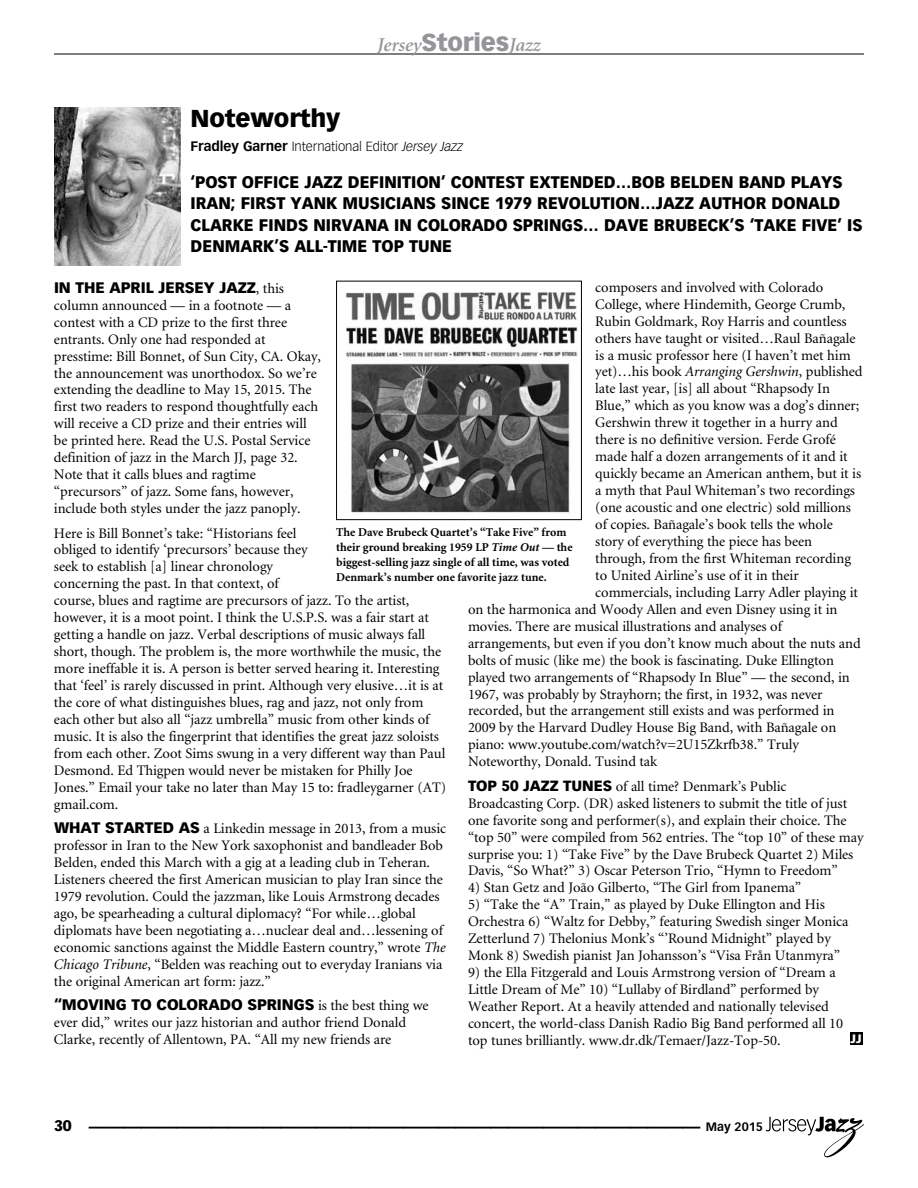
<style>
.page{position:relative;width:918px;height:1188px;background:#fff}
.page>*{position:absolute;margin:0;border:0;box-sizing:border-box;transform-origin:0 0}
.t1{font:700 36px "Vectora LH";color:#000}
.t2{font:900 24px "Vectora LH";color:#000}
.t3{font:italic 600 19.5px "Minion";letter-spacing:-.005em;color:#939598}
.t4{font:900 16.5px/21px "Vectora LH";color:#000;scale:.95 1}
.t5{font:900 15px "Vectora LH";letter-spacing:-.005em;color:#000}
.t6{font:14.55px/17px "Minion";letter-spacing:-.005em;color:#000}
.t7{font:900 14.55px "Vectora LH";color:#000}
.t8{font:300 13.05px "Vectora LH";letter-spacing:-.005em;color:#000}
.t9{font:700 12px/15px "Minion";color:#000}
.t10{font:700 12px "Vectora LH";color:#000}
.t11{font:900 12px "Vectora LH";color:#fff}
.s1{font-family:"Vectora LH";font-weight:900;font-style:normal;font-size:24px}
.s2{font-weight:700;font-size:13.5px}
.s3{font-style:italic}
.s4{font-family:"Vectora LH";font-weight:900}
.s5{font-family:"Vectora LH";font-weight:900;font-size:15px}
</style>
<div class="page">
<hr style="left:54px;top:54px;width:810px;height:1px;background:#000">
<svg style="left:766px;top:1117px;width:98px;height:40px"></svg>
<img style="left:54px;top:108px;width:126px;height:158px">
<div style="left:850px;top:1032px;width:12px;height:13px;background:#000"></div>
<img style="left:346px;top:291px;width:232px;height:222px">
<div style="left:336px;top:281px;width:246px;height:239px;border:1px solid #000"></div>
<h3 class="t3" style="left:377px;top:35px;width:165px">Jersey<span class="s1">Stories</span>Jazz</h3>
<h2 class="t2" style="left:191px;top:104px;width:152px">Noteworthy</h2>
<p class="t8" style="left:191px;top:139px;width:274px"><span class="s2">Fradley Garner</span> International Editor <span class="s3">Jersey Jazz</span></p>
<p class="t4" style="left:191px;top:172px;width:140px">‘POST OFFICE JAZZ</p>
<p class="t4" style="left:348px;top:172px;width:259px">DEFINITION’ CONTEST EXTENDED</p>
<p class="t4" style="left:191px;top:172px;width:688px;text-indent:425px">…BOB BE LDE N BAND PLAYS<br>IRAN; FIRST YANK MUSICIANS SINCE 1979 REVOLUTION…JAZZ</p>
<p class="t4" style="left:699px;top:193px;width:13px">AUTHOR</p>
<p class="t4" style="left:772px;top:193px;width:66px">DO NALD</p>
<p class="t4" style="left:191px;top:214px;width:285px">CLARKE FINDS NIRVANA IN COLORADO</p>
<p class="t4" style="left:513px;top:214px;width:370px">SPRINGS… DAVE BRU BECK’S ‘TAKE FIVE’ IS</p>
<p class="t4" style="left:191px;top:235px;width:204px">DE NMARK’S ALL-TIME TOP</p>
<p class="t4" style="left:409px;top:235px;width:41px">TUNE</p>
<p class="t6" style="left:595px;top:279px;width:229px">composers and involved with Colorado</p>
<p class="t6" style="left:595px;top:296px;width:251px">College, where Hindemith, George Crumb,</p>
<p class="t6" style="left:595px;top:313px;width:253px">Rubin Goldmark, Roy Harris and countless</p>
<p class="t6" style="left:595px;top:330px;width:262px">others have taught or visited…Raul Bañagale</p>
<p class="t6" style="left:595px;top:347px;width:257px">is a music professor here (I haven’t met him</p>
<p class="t6" style="left:595px;top:364px;width:269px">yet)…his book <span class="s3">Arranging Gershwin</span>, published</p>
<p class="t6" style="left:595px;top:381px;width:236px">late last year, [is] all about “Rhapsody In</p>
<p class="t6" style="left:595px;top:398px;width:266px">Blue,” which as you know was a dog’s dinner;</p>
<p class="t6" style="left:595px;top:415px;width:244px">Gershwin threw it together in a hurry and</p>
<p class="t6" style="left:595px;top:432px;width:242px">there is no definitive version. Ferde Grofé</p>
<p class="t6" style="left:595px;top:449px;width:254px">made half a dozen arrangements of it and it</p>
<p class="t6" style="left:595px;top:466px;width:268px">quickly became an American anthem, but it is</p>
<p class="t6" style="left:595px;top:483px;width:261px">a myth that Paul Whiteman’s two recordings</p>
<p class="t6" style="left:595px;top:500px;width:257px">(one acoustic and one electric) sold millions</p>
<p class="t6" style="left:595px;top:516px;width:239px">of copies. Bañagale’s book tells the whole</p>
<p class="t6" style="left:595px;top:533px;width:218px">story of everything the piece has been</p>
<p class="t6" style="left:595px;top:550px;width:257px">through, from the first Whiteman recording</p>
<p class="t6" style="left:595px;top:567px;width:205px">to United Airline’s use of it in their</p>
<p class="t6" style="left:595px;top:584px;width:264px">commercials, including Larry Adler playing it</p>
<p class="t6" style="left:468px;top:601px;width:371px">on the harmonica and Woody Allen and even Disney using it in</p>
<p class="t6" style="left:468px;top:618px;width:315px">movies. There are musical illustrations and analyses of</p>
<p class="t6" style="left:468px;top:635px;width:394px">arrangements, but even if you don’t know much about the nuts and</p>
<p class="t6" style="left:468px;top:652px;width:368px">bolts of music (like me) the book is fascinating. Duke Ellington</p>
<p class="t6" style="left:468px;top:669px;width:383px">played two arrangements of “Rhapsody In Blue” — the second, in</p>
<p class="t6" style="left:468px;top:686px;width:356px">1967, was probably by Strayhorn; the first, in 1932, was never</p>
<p class="t6" style="left:468px;top:703px;width:368px">recorded, but the arrangement still exists and was performed in</p>
<p class="t6" style="left:468px;top:720px;width:370px">2009 by the Harvard Dudley House Big Band, with Bañagale on</p>
<p class="t6" style="left:468px;top:737px;width:332px">piano: www.youtube.com/watch?v=2U15Zkrfb38.” Truly</p>
<p class="t6" style="left:468px;top:754px;width:191px">Noteworthy, Donald. Tusind tak</p>
<p class="t7" style="left:468px;top:776px;width:11px">TOP</p>
<p class="t7" style="left:502px;top:776px;width:39px">50 JAZZ</p>
<p class="t5" style="left:54px;top:278px;width:33px">IN THE</p>
<p class="t5" style="left:110px;top:278px;width:12px">APR</p>
<p class="t5" style="left:141px;top:278px;width:97px">IL JERSEY JAZZ</p>
<p class="t6" style="left:54px;top:280px;width:268px;text-indent:202px">, this column announced — in a footnote — a contest with a CD prize to the first three entrants. Only one had responded at presstime: Bill Bonnet, of Sun City, CA. Okay, the announcement was unorthodox. So we’re extending the deadline to May 15, 2015. The first two readers to respond thoughtfully each will receive a CD prize and their entries will be printed here. Read the U.S. Postal Service definition of jazz in the March JJ, page 32.<br>Note that it calls blues and ragtime “precursors” of jazz. Some fans, however, include both styles under the jazz panoply.</p>
<p class="t6" style="left:54px;top:525px;width:394px">Here is Bill Bonnet’s take: “Historians feel<br>obliged to identify ‘precursors’ because they<br>seek to establish [a] linear chronology<br>concerning the past. In that context, of<br>course, blues and ragtime are precursors of jazz. To the artist, however, it is a moot point. I think the U.S.P.S. was a fair start at getting a handle on jazz. Verbal descriptions of music always fall short, though. The problem is, the more worthwhile the music, the more ineffable it is. A person is better served hearing it. Interesting that ‘feel’ is rarely discussed in print. Although very elusive…it is at the core of what distinguishes blues, rag and jazz, not only from each other but also all “jazz umbrella” music from other kinds of music. It is also the fingerprint that identifies the great jazz soloists from each other. Zoot Sims swung in a very different way than Paul Desmond. Ed Thigpen would never be mistaken for Philly Joe Jones.” Email your take no later than May 15 to: fradleygarner (AT) gmail.com.</p>
<p class="t5" style="left:54px;top:818px;width:13px">WHAT</p>
<p class="t5" style="left:105px;top:818px;width:21px">STARTED</p>
<p class="t9" style="left:336px;top:525px;width:238px">The Dave Brubeck Quartet’s “Take Five” from their ground breaking 1959 LP <span class="s3">Time Out</span> — the biggest-selling jazz single of all time, was voted Denmark’s number one favorite jazz tune.</p>
<p class="t6" style="left:468px;top:778px;width:397px;text-indent:95px"><span class="s4">TU NE S</span> of all time? Denmark’s Public Broadcasting Corp. (DR) asked listeners to submit the title of just one favorite song and performer(s), and explain their choice. The “top 50” were compiled from 562 entries. The “top 10” of these may surprise you: 1) “Take Five” by the Dave Brubeck Quartet 2) Miles Davis, “So What?” 3) Oscar Peterson Trio, “Hymn to Freedom”</p>
<p class="t6" style="left:468px;top:880px;width:335px">4) Stan Getz and João Gilberto, “The Girl from Ipanema”</p>
<p class="t6" style="left:468px;top:897px;width:382px">5) “Take the “A” Train,” as played by Duke Ellington and His Orchestra 6) “Waltz for Debby,” featuring Swedish singer Monica Zetterlund 7) Thelonius Monk’s “’Round Midnight” played by Monk 8) Swedish pianist Jan Johansson’s “Visa Från Utanmyra”</p>
<p class="t6" style="left:468px;top:965px;width:377px">9) the Ella Fitzgerald and Louis Armstrong version of “Dream a Little Dream of Me” 10) “Lullaby of Birdland” performed by Weather Report. At a heavily attended and nationally televised concert, the world-class Danish Radio Big Band performed all 10 top tunes brilliantly. www.dr.dk/Temaer/Jazz-Top-50.</p>
<p class="t6" style="left:54px;top:821px;width:394px;text-indent:125px"><span class="s5">AS</span> a Linkedin message in 2013, from a music professor in Iran to the New York saxophonist and bandleader Bob Belden, ended this March with a gig at a leading club in Teheran.<br>Listeners cheered the first American musician to play Iran since the 1979 revolution. Could the jazzman, like Louis Armstrong decades ago, be spearheading a cultural diplomacy? “For while…global diplomats have been negotiating a…nuclear deal and…lessening of economic sanctions against the Middle Eastern country,” wrote <span class="s3">The Chicago Tribune</span>, “Belden was reaching out to everyday Iranians via the original American art form: jazz.”</p>
<p class="t5" style="left:54px;top:995px;width:145px">“MOVING TO COLORADO</p>
<p class="t6" style="left:54px;top:997px;width:376px;text-indent:193px"><span class="s5">SPRINGS</span> is the best thing we ever did,” writes our jazz historian and author friend Donald<br>Clarke, recently of Allentown, PA. “All my new friends are</p>
<p class="t11" style="left:851px;top:1031px;width:13px">JJ</p>
<p class="t5" style="left:54px;top:1117px;width:19px">30</p>
<h1 class="t1" style="left:72px;top:1089px;width:19px">M</h1>
<p class="t10" style="left:706px;top:1120px;width:59px">May 2015</p>
</div>
